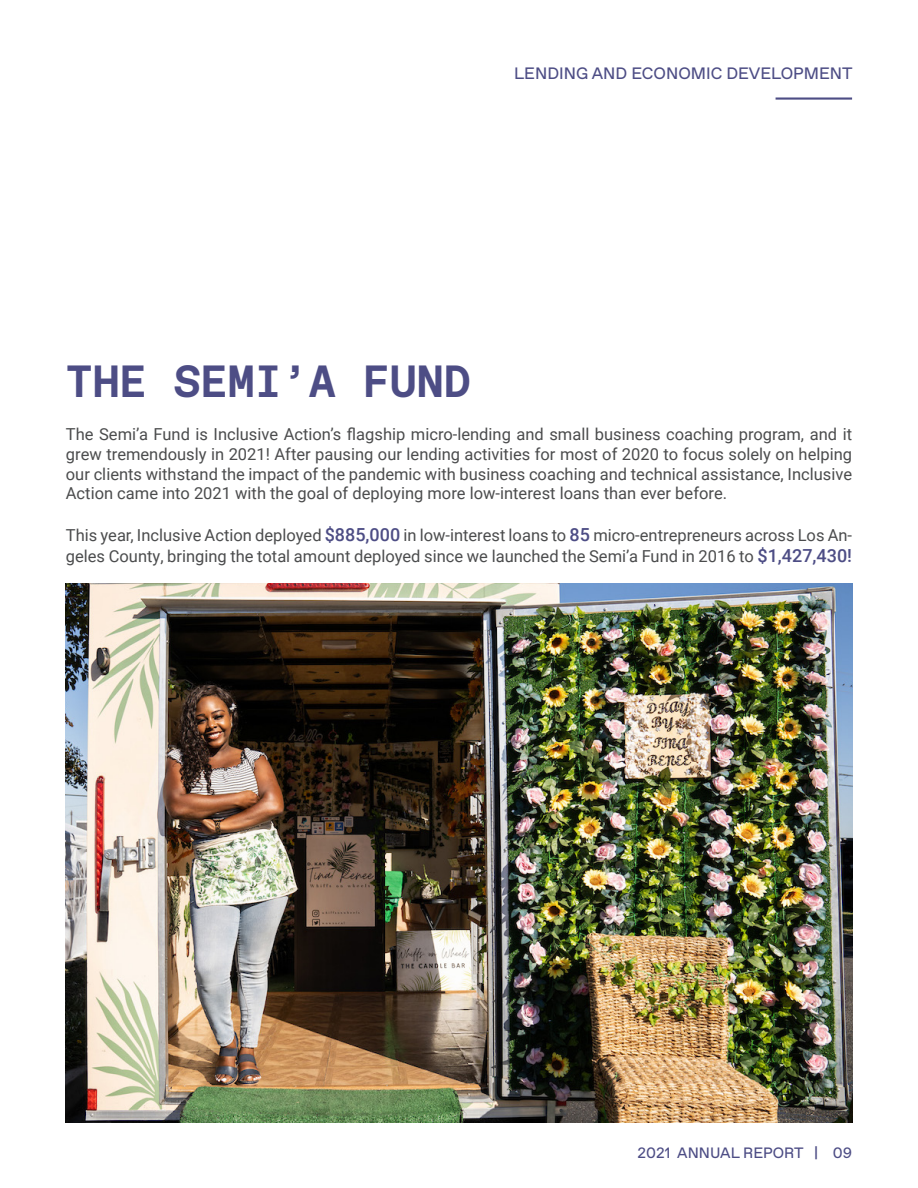
<style>
.page{position:relative;width:918px;height:1188px;background:#fff}
.page>*{position:absolute;margin:0;border:0;box-sizing:border-box;transform-origin:0 0}
.t1{font:700 45px "Favorit Mono";color:#4d4d85}
.t2{font:16.5px/19.8px "Roboto";color:#4b4c4d;text-align:justify}
.t3{font:16.5px "Favorit";color:#4d4d85}
.t4{font:15px "Favorit";color:#4d4d85}
.s1{font-weight:500;font-size:18px;color:#4d4d85}
</style>
<div class="page">
<img style="left:66px;top:583px;width:786px;height:539px">
<hr style="left:776px;top:97px;width:76px;height:3px;background:#4d4d85">
<p class="t3" style="left:514px;top:62px;width:340px">LENDING AND ECONOMIC DEVELOPMENT</p>
<p class="t1" style="left:66px;top:351px;width:407px">THE SEMI’A FUND</p>
<p class="t2" style="left:66px;top:424px;width:788px">The Semi’a Fund is Inclusive Action’s flagship micro-lending and small business coaching program, and it grew tremendously in 2021! After pausing our lending activities for most of 2020 to focus solely on helping our clients withstand the impact of the pandemic with business coaching and technical assistance, Inclusive Action came into 2021 with the goal of deploying more low-interest loans than ever before.</p>
<p class="t2" style="left:66px;top:524px;width:788px;line-height:21.6px">This year, Inclusive Action deployed <span class="s1">$885,000</span> in low-interest loans to <span class="s1">85</span> micro-entrepreneurs across Los An&shy;geles County, bringing the total amount deployed since we launched the Semi’a Fund in 2016 to <span class="s1">$1,427,430!</span></p>
<p class="t4" style="left:637px;top:1143px;width:216px">2021 ANNUAL REPORT | 09</p>
</div>
